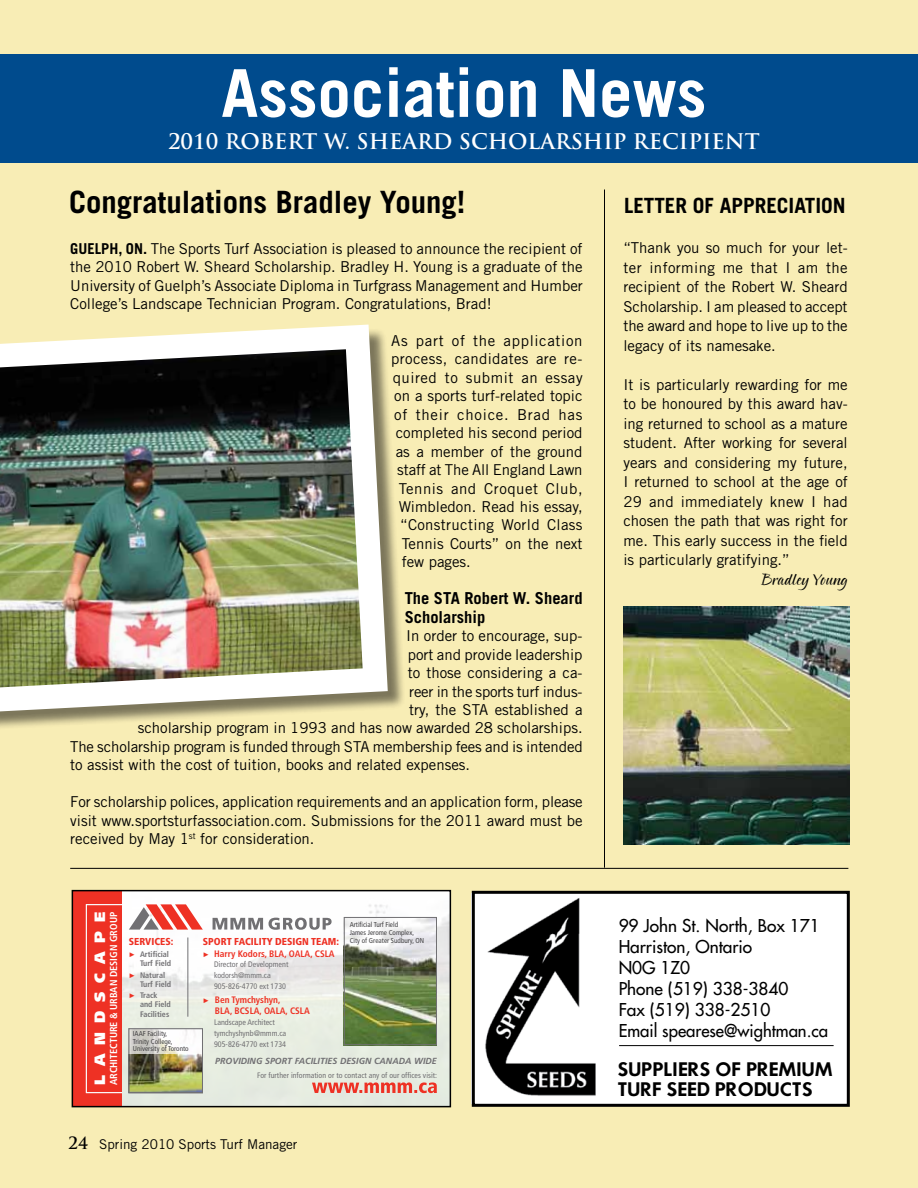
<style>
.page{position:relative;width:918px;height:1188px;background:#f8edb5}
.page>*{position:absolute;margin:0;border:0;box-sizing:border-box;transform-origin:0 0}
.t1{font:700 66px "Trade Gothic";color:#fff}
.t2{font:700 30.75px "Trade Gothic";color:#000}
.t3{font:700 21px "Trajan Pro";color:#fff}
.t4{font:700 21px "Trade Gothic";color:#000}
.t5{font:17.25px/21px "Futura";color:#000}
.t6{font:600 17.25px/20.7px "Futura";color:#000}
.t7{font:700 16.5px/18.5px "Trade Gothic";color:#000}
.t8{font:15px/19.5px "Trade Gothic";color:#000;text-align:justify}
.t9{font:15px "Trade Gothic";letter-spacing:.02em;color:#000}
.t10{font:15px "Trade Gothic";letter-spacing:.035em;color:#000}
.t11{font:15px "Trade Gothic";letter-spacing:.045em;color:#000}
.t12{font:15px "Trade Gothic";letter-spacing:.05em;color:#000}
.t13{font:15px "Pointed Brush";color:#000}
.t14{font:900 15px "Frutiger LT Std";letter-spacing:.595em;color:#fff}
.t15{font:13.5px "Trade Gothic";color:#000}
.t16{font:700 condensed 10.2px "Frutiger LT Std";color:#fff}
.t17{font:900 condensed 10.05px "Frutiger LT Std";color:#ee3124}
.t18{font:700 condensed 9.45px/10.6px "Frutiger LT Std";color:#ee3124}
.t19{font:italic 700 8.85px "Frutiger LT Std";color:#717073}
.t20{font:condensed 8.1px/11.1px "Frutiger LT Std";color:#717073}
.t21{font:700 condensed 8.1px/9.4px "Frutiger LT Std";color:#717073}
.t22{font:condensed 7.8px "Frutiger LT Std";letter-spacing:.005em;color:#717073}
.t23{font:condensed 7.2px/7.8px "Frutiger LT Std";color:#414042}
.s1{font-weight:700}
.s2{font-family:"Arial";font-weight:900;font-stretch:normal;font-size:6.75px}
.s3{font-family:"Arial";font-weight:900;font-stretch:normal;font-size:6.75px;color:#ee3124}
.s4{font-family:"Trajan Pro";font-weight:700;font-size:16.5px}
</style>
<div class="page">
<hr style="left:604px;top:190px;width:1px;height:678px;background:#000">
<div style="left:0;top:54px;width:918px;height:109px;background:#004b8d"></div>
<svg style="left:0;top:324px;width:403px;height:404px"></svg>
<img style="left:0;top:349px;width:363px;height:338px">
<hr style="left:70px;top:868px;width:778px;height:1px;background:#000">
<svg style="left:122px;top:893px;width:326px;height:211px;background:#eef1ea"></svg>
<div style="left:72px;top:891px;width:50px;height:216px;background:#ee3124"></div>
<svg style="left:213px;top:918px;width:50px;height:12px"></svg>
<svg style="left:269px;top:918px;width:63px;height:12px"></svg>
<svg style="left:129px;top:904px;width:74px;height:26px;background:#e1908b"></svg>
<svg style="left:312px;top:1082px;width:125px;height:11px"></svg>
<div style="left:86px;top:904px;width:36px;height:189px;border:1px solid #fff"></div>
<img style="left:130px;top:1053px;width:71px;height:38px">
<img style="left:346px;top:919px;width:89px;height:124px">
<div style="left:344px;top:917px;width:93px;height:128px;border:1px solid #717073"></div>
<hr style="left:187px;top:937px;width:1px;height:80px;background:#717073">
<svg style="left:130px;top:1030px;width:71px;height:23px;background:#e8e7e3"></svg>
<div style="left:128px;top:1028px;width:75px;height:65px;border:1px solid #717073"></div>
<div style="left:72px;top:890px;width:379px;height:217px;border:2px solid #000"></div>
<div style="left:471px;top:894px;width:377px;height:210px;background:#fff"></div>
<div style="left:472px;top:891px;width:378px;height:216px;border:3px solid #000"></div>
<img style="left:485px;top:898px;width:111px;height:198px">
<hr style="left:619px;top:1045px;width:215px;height:1px;background:#000">
<img style="left:623px;top:606px;width:226px;height:238px">
<h1 class="t1" style="left:221px;top:53px;width:487px">Association News</h1>
<h3 class="t3" style="left:168px;top:128px;width:593px">2010 ROBERT W. SHEARD SCHOLARSHIP RECIPIENT</h3>
<h2 class="t2" style="left:69px;top:183px;width:398px">Congratulations Bradley Young!</h2>
<p class="t8" style="left:70px;top:239px;width:514px;line-height:18.5px"><span class="s1">Guelph, ON.</span> The Sports Turf Association is pleased to announce the recipient of the 2010 Robert W. Sheard Scholarship. Bradley H. Young is a graduate of the University of Guelph’s Associate Diploma in Turfgrass Management and Humber College’s Landscape Technician Program. Congratulations, Brad!</p>
<p class="t11" style="left:391px;top:332px;width:193px">As part of the application</p>
<p class="t9" style="left:391px;top:350px;width:193px">process, candidates are re-</p>
<p class="t10" style="left:393px;top:368px;width:191px">quired to submit an essay</p>
<p class="t8" style="left:394px;top:386px;width:190px">on a sports turf-related topic</p>
<p class="t12" style="left:394px;top:405px;width:190px">of their choice. Brad has</p>
<p class="t8" style="left:396px;top:423px;width:188px">completed his second period</p>
<p class="t8" style="left:396px;top:441px;width:188px">as a member of the ground</p>
<p class="t8" style="left:397px;top:460px;width:187px">staff at The All England Lawn</p>
<p class="t10" style="left:399px;top:479px;width:185px">Tennis and Croquet Club,</p>
<p class="t8" style="left:399px;top:497px;width:185px">Wimbledon. Read his essay,</p>
<p class="t9" style="left:400px;top:516px;width:184px">“Constructing World Class</p>
<p class="t8" style="left:402px;top:534px;width:182px">Tennis Courts” on the next</p>
<p class="t8" style="left:402px;top:552px;width:71px">few pages.</p>
<p class="t7" style="left:405px;top:589px;width:179px">The STA Robert W. Sheard<br>Scholarship</p>
<p class="t8" style="left:406px;top:626px;width:178px">In order to encourage, sup-</p>
<p class="t8" style="left:408px;top:644px;width:176px">port and provide leadership</p>
<p class="t8" style="left:408px;top:663px;width:176px">to those considering a ca-</p>
<p class="t8" style="left:409px;top:681px;width:175px">reer in the sports turf indus-</p>
<p class="t8" style="left:409px;top:700px;width:175px">try, the STA established a</p>
<p class="t8" style="left:138px;top:718px;width:446px">scholarship program in 1993 and has now awarded 28 scholarships.</p>
<p class="t8" style="left:70px;top:737px;width:514px">The scholarship program is funded through STA membership fees and is intended</p>
<p class="t8" style="left:70px;top:755px;width:401px">to assist with the cost of tuition, books and related expenses.</p>
<p class="t8" style="left:70px;top:792px;width:514px;line-height:18.5px">For scholarship polices, application requirements and an application form, please visit www.sportsturfassociation.com. Submissions for the 2011 award must be received by May 1<sup>st</sup> for consideration.</p>
<p class="t14" style="left:91px;top:1085px;width:175px;rotate:-90deg">LANDSCAPE</p>
<p class="t16" style="left:108px;top:1085px;width:175px;rotate:-90deg">ARCHITECTURE &amp; URBAN DESIGN GROUP</p>
<p class="t17" style="left:129px;top:935px;width:46px">SERVICES:</p>
<p class="t17" style="left:203px;top:935px;width:138px">SPORT FACILITY DESIGN TEAM:</p>
<p class="t18" style="left:203px;top:949px;width:133px"><span class="s2">►</span> Harry Kodors, BLA, OALA, CSLA</p>
<p class="t20" style="left:214px;top:958px;width:76px">Director of Development kodorsh@mmm.ca<br>905-826-4770 ext 1730</p>
<p class="t18" style="left:215px;top:994px;width:96px;text-indent:-12px"><span class="s2">►</span> Ben Tymchyshyn,<br>BLA, BCSLA, OALA, CSLA</p>
<p class="t20" style="left:214px;top:1017px;width:74px">Landscape Architect tymchyshynb@mmm.ca<br>905-826-4770 ext 1734</p>
<p class="t21" style="left:129px;top:949px;width:44px;text-align:right"><span class="s3">►</span> Artificial<br>Turf Field</p>
<p class="t21" style="left:140px;top:970px;width:33px;text-indent:-11px"><span class="s3">►</span> Natural<br>Turf Field</p>
<p class="t21" style="left:140px;top:991px;width:32px;text-indent:-11px"><span class="s3">►</span> Track and Field<br>Facilities</p>
<p class="t23" style="left:133px;top:1030px;width:57px">IAAF Facility,<br>Trinity College,<br>University of Toronto</p>
<p class="t23" style="left:350px;top:921px;width:76px">Artificial Turf Field<br>James Jerome Complex,<br>City of Greater Sudbury, ON</p>
<p class="t19" style="left:215px;top:1056px;width:223px">PROVIDING SPORT FACILITIES DESIGN CANADA WIDE</p>
<p class="t22" style="left:257px;top:1070px;width:181px">For further information or to contact any of our offices visit:</p>
<p class="t15" style="left:68px;top:1136px;width:231px"><span class="s4">24</span> Spring 2010 Sports Turf Manager</p>
<p class="t15" style="left:99px;top:1136px;width:208px">Autumn 2010 Sports Turf Manager</p>
<h3 class="t4" style="left:624px;top:193px;width:223px">letter of appreciation</h3>
<p class="t8" style="left:623px;top:238px;width:226px">“Thank you so much for your let&shy;ter informing me that I am the recipient of the Robert W. Sheard Scholarship. I am pleased to accept the award and hope to live up to the legacy of its namesake.</p>
<p class="t8" style="left:623px;top:374px;width:226px">It is particularly rewarding for me to be honoured by this award hav&shy;ing returned to school as a mature student. After working for several years and considering my future, I returned to school at the age of 29 and immediately knew I had chosen the path that was right for me. This early success in the field is particularly gratifying.”</p>
<p class="t13" style="left:761px;top:570px;width:88px">Bradley Young</p>
<p class="t5" style="left:619px;top:915px;width:211px">99 John St. North, Box 171<br>Harriston, Ontario<br>N0G 1Z0<br>Phone (519) 338-3840<br>Fax (519) 338-2510<br>Email spearese@wightman.ca</p>
<p class="t6" style="left:618px;top:1058px;width:216px">SUPPLIERS OF PREMIUM<br>TURF SEED PRODUCTS</p>
</div>
